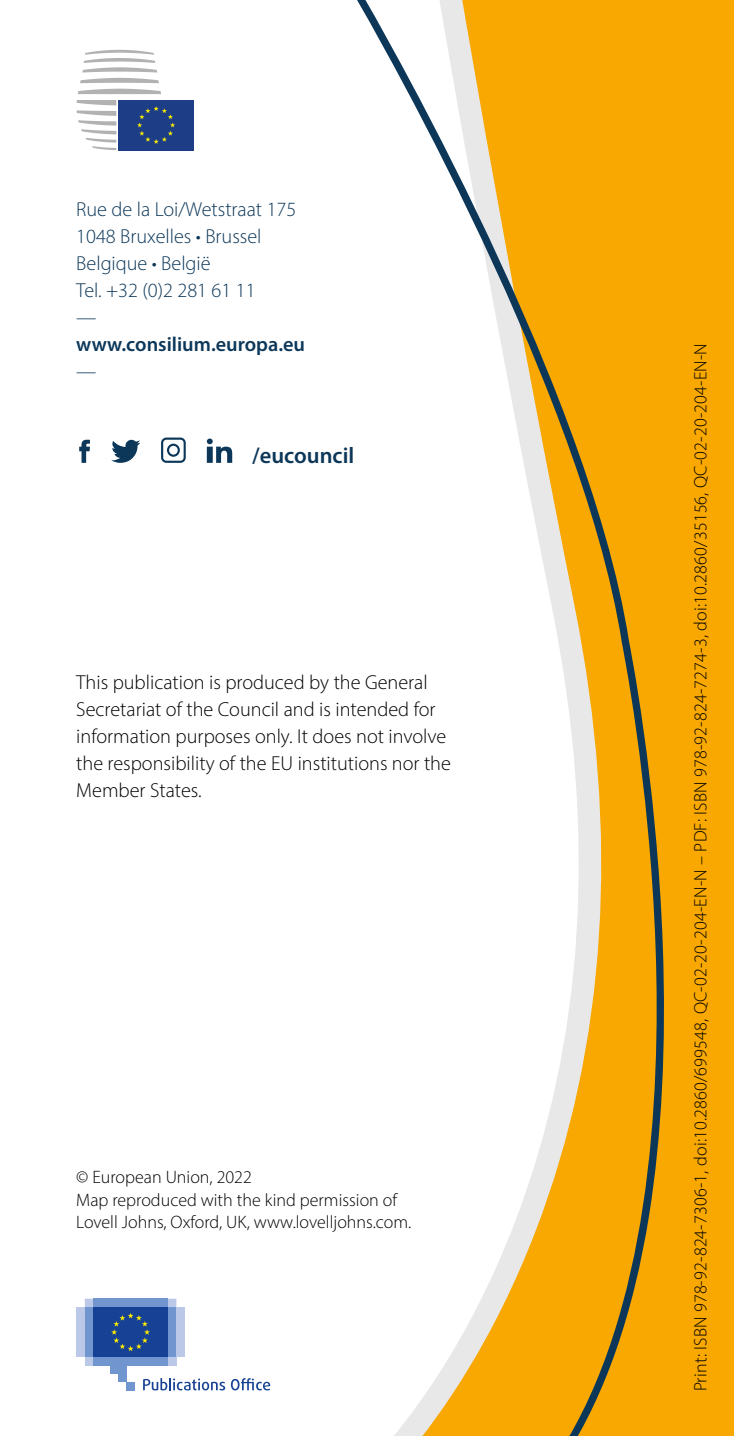
<style>
.page{position:relative;width:734px;height:1436px;background:#fff}
.page>*{position:absolute;margin:0;border:0;box-sizing:border-box;transform-origin:0 0}
.t1{font:600 22.5px "Myriad Pro";color:#0c3759}
.Body_text{font:300 20.25px/27px "Myriad Pro";color:#000}
.SGC_adress{font:300 20.25px "Myriad Pro";color:#0c3759}
.t2{font:600 20.25px "Myriad Pro";color:#0c3759}
.SGC_website{font:300 20.25px "Myriad Pro";color:#0c3759}
.t3{font:300 18px/22.5px "Myriad Pro";color:#000}
</style>
<div class="page">
<hr style="left:733px;top:1201px;width:1px;height:44px;background:#f8a800">
<hr style="left:733px;top:1028px;width:1px;height:173px;background:#0c3759">
<div style="left:666px;top:0;width:67px;height:1435px;background:#f8a800"></div>
<svg style="left:357px;top:0;width:309px;height:1435px"></svg>
<div style="left:118px;top:100px;width:76px;height:50px;background:#1d3e86"></div>
<svg style="left:77px;top:50px;width:98px;height:100px"></svg>
<svg style="left:79px;top:439px;width:11px;height:24px"></svg>
<svg style="left:112px;top:440px;width:28px;height:23px"></svg>
<svg style="left:161px;top:437px;width:25px;height:26px"></svg>
<svg style="left:207px;top:438px;width:25px;height:25px"></svg>
<div style="left:85px;top:1356px;width:91px;height:8px;background:#bcc8e8"></div>
<svg style="left:85px;top:1298px;width:91px;height:8px"></svg>
<div style="left:93px;top:1298px;width:75px;height:8px;background:#7196cf"></div>
<div style="left:93px;top:1356px;width:75px;height:8px;background:#7196cf"></div>
<div style="left:168px;top:1306px;width:8px;height:50px;background:#7196cf"></div>
<div style="left:176px;top:1306px;width:9px;height:50px;background:#bcc8e8"></div>
<div style="left:85px;top:1306px;width:8px;height:50px;background:#7196cf"></div>
<div style="left:76px;top:1306px;width:9px;height:50px;background:#bcc8e8"></div>
<div style="left:110px;top:1356px;width:16px;height:17px;background:#7196cf"></div>
<div style="left:118px;top:1356px;width:8px;height:25px;background:#7196cf"></div>
<div style="left:126px;top:1381px;width:9px;height:8px;background:#7196cf"></div>
<div style="left:93px;top:1306px;width:75px;height:50px;background:#164194"></div>
<svg style="left:111px;top:1313px;width:39px;height:37px"></svg>
<svg style="left:143px;top:1378px;width:82px;height:12px"></svg>
<svg style="left:231px;top:1378px;width:39px;height:12px"></svg>
<p class="SGC_adress" style="left:76px;top:197px;width:221px">Rue de la Loi/Wetstraat 175</p>
<p class="SGC_adress" style="left:76px;top:224px;width:187px">1048 Bruxelles • Brussel</p>
<p class="SGC_adress" style="left:76px;top:251px;width:136px">Belgique • België</p>
<p class="SGC_adress" style="left:76px;top:278px;width:181px">Tel. +32 (0)2 281 61 11</p>
<p class="SGC_adress" style="left:76px;top:305px;width:22px">—</p>
<p class="t2" style="left:76px;top:331px;width:230px">www.consilium.europa.eu</p>
<p class="SGC_website" style="left:76px;top:359px;width:22px">—</p>
<p class="t1" style="left:252px;top:441px;width:103px">/eucouncil</p>
<p class="Body_text" style="left:76px;top:668px;width:376px">This publication is produced by the General Secretariat of the Council and is intended for information purposes only. It does not involve the responsibility of the EU institutions nor the Member States.</p>
<p class="t3" style="left:76px;top:1165px;width:336px">© European Union, 2022<br>Map reproduced with the kind permission of<br>Lovell Johns, Oxford, UK, www.lovelljohns.com.</p>
<p class="t3" style="left:689px;top:1390px;width:1049px;rotate:-90deg">Print: ISBN 978-92-824-7306-1, doi:10.2860/699548, QC-02-20-204-EN-N – PDF: ISBN 978-92-824-7274-3, doi:10.2860/35156, QC-02-20-204-EN-N</p>
</div>
